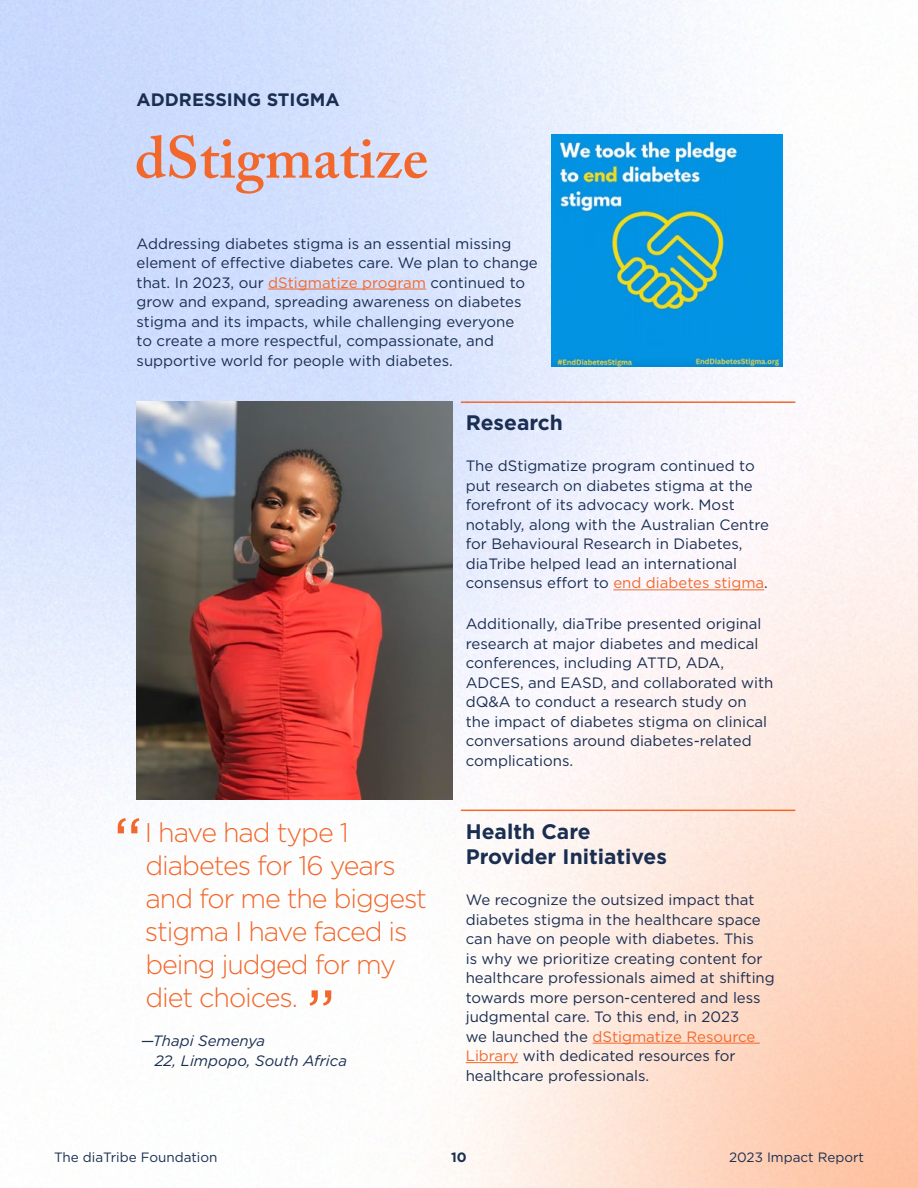
<style>
.page{position:relative;width:918px;height:1188px;background:#fff}
.page>*{position:absolute;margin:0;border:0;box-sizing:border-box;transform-origin:0 0}
.t1{font:67.5px "Gotham";color:#f2682c}
.t2{font:300 27px/33px "Gotham";letter-spacing:-.04em;color:#f2682c}
.t3{font:700 21px/25.5px "Gotham";color:#1a2e51}
.t4{font:700 18px "Gotham";color:#1a2e51}
.t5{font:15px/19.5px "Gotham";color:#1a2e51}
.t6{font:italic 15px/19.5px "Gotham";color:#1a2e51}
.t7{font:13.5px "Gotham";color:#1a2e51}
.t8{font:700 13.5px "Gotham";color:#1a2e51}
.s1{color:#f2682c}
</style>
<div class="page">
<img style="left:0;top:0;width:897px;height:1188px">
<svg style="left:137px;top:135px;width:291px;height:59px;background:#d8c4ce"></svg>
<hr style="left:268px;top:289px;width:158px;height:1px;background:#f2682c">
<img style="left:137px;top:401px;width:316px;height:399px">
<hr style="left:461px;top:401px;width:334px;height:2px;background:#f2682c">
<img style="left:552px;top:135px;width:231px;height:232px">
<hr style="left:613px;top:589px;width:151px;height:1px;background:#f2682c">
<hr style="left:593px;top:1043px;width:167px;height:1px;background:#f2682c">
<hr style="left:466px;top:1062px;width:52px;height:1px;background:#f2682c">
<hr style="left:461px;top:810px;width:334px;height:1px;background:#f2682c">
<p class="t4" style="left:137px;top:88px;width:205px">ADDRESSING STIGMA</p>
<p class="t5" style="left:137px;top:233px;width:403px">Addressing diabetes stigma is an essential missing element of effective diabetes care. We plan to change that. In 2023, our <span class="s1">dStigmatize program</span> continued to grow and expand, spreading awareness on diabetes stigma and its impacts, while challenging everyone<br>to create a more respectful, compassionate, and supportive world for people with diabetes.</p>
<h1 class="t1" style="left:113px;top:799px;width:32px">“</h1>
<h2 class="t2" style="left:145px;top:816px;width:284px">I have had type 1 diabetes for 16 years and for me the biggest stigma I have faced is being judged for my diet choices.</h2>
<p class="t6" style="left:155px;top:1031px;width:194px;text-indent:-14px">—Thapi Semenya<br>22, Limpopo, South Africa</p>
<h1 class="t1" style="left:306px;top:971px;width:32px">”</h1>
<h3 class="t3" style="left:466px;top:410px;width:99px">Research</h3>
<p class="t5" style="left:466px;top:456px;width:305px">The dStigmatize program continued to put research on diabetes stigma at the forefront of its advocacy work. Most notably, along with the Australian Centre for Behavioural Research in Diabetes, diaTribe helped lead an international consensus effort to <span class="s1">end diabetes stigma</span>.</p>
<p class="t5" style="left:466px;top:614px;width:309px">Additionally, diaTribe presented original research at major diabetes and medical conferences, including ATTD, ADA, ADCES, and EASD, and collaborated with dQ&amp;A to conduct a research study on the impact of diabetes stigma on clinical conversations around diabetes-related complications.</p>
<h3 class="t3" style="left:466px;top:818px;width:203px">Health Care<br>Provider Initiatives</h3>
<p class="t5" style="left:466px;top:890px;width:311px">We recognize the outsized impact that diabetes stigma in the healthcare space can have on people with diabetes. This<br>is why we prioritize creating content for healthcare professionals aimed at shifting towards more person-centered and less judgmental care. To this end, in 2023<br>we launched the <span class="s1">dStigmatize Resource Library</span> with dedicated resources for healthcare professionals.</p>
<p class="t7" style="left:54px;top:1149px;width:165px">The diaTribe Foundation</p>
<p class="t8" style="left:451px;top:1148px;width:17px">10</p>
<p class="t7" style="left:729px;top:1149px;width:136px">2023 Impact Report</p>
</div>
